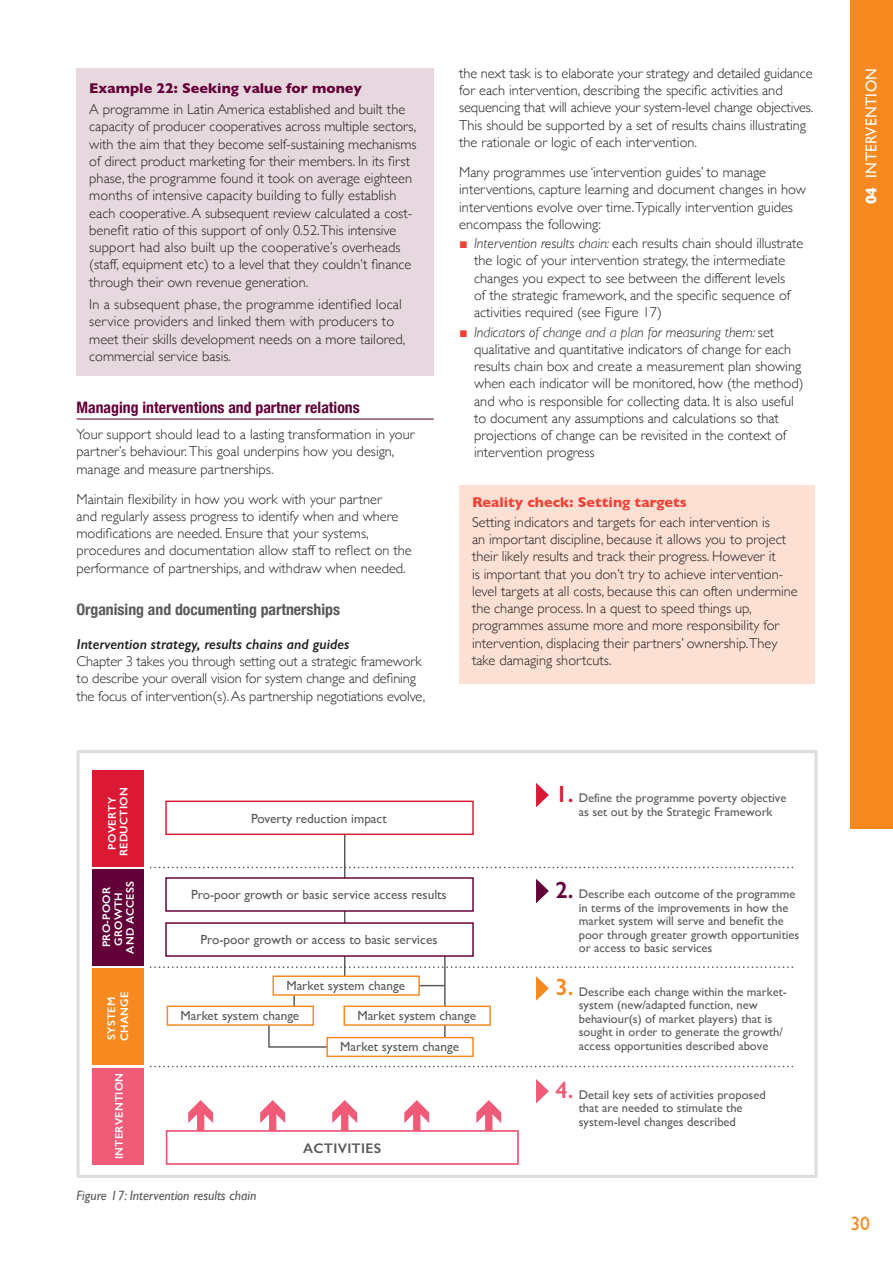
<style>
.page{position:relative;width:893px;height:1263px;background:#fff}
.page>*{position:absolute;margin:0;border:0;box-sizing:border-box;transform-origin:0 0}
.t1{font:600 23.55px "Gill Sans";color:#f05b78}
.t2{font:600 23.55px "Gill Sans";color:#f6891f}
.t3{font:600 23.55px "Gill Sans";color:#620037}
.t4{font:600 23.55px "Gill Sans";color:#db1935}
.t5{font:19.5px "Gill Sans";color:#f6891f}
.t6{font:700 condensed 15.75px "Helvetica Neue";color:#620037}
.t7{font:700 condensed 15.75px "Helvetica Neue";color:#58595b}
.t8{font:15.75px "Gill Sans";letter-spacing:.03em;color:#fff;scale:.95 1}
.t9{font:300 14.4px/17.2px "Gill Sans";color:#231f20}
.t10{font:italic 600 14.4px "Gill Sans";color:#231f20}
.t11{font:700 14.4px "Gill Sans";color:#620037}
.t12{font:700 14.4px "Gill Sans";color:#ef4338}
.t13{font:600 13.95px "Gill Sans";letter-spacing:.02em;color:#58595b}
.t14{font:italic 13.5px "Gill Sans";color:#58595b}
.t15{font:13.2px "Gill Sans";color:#58595b}
.t16{font:12.45px/13.5px "Gill Sans";color:#58595b}
.t17{font:600 10.95px/11.7px "Gill Sans";letter-spacing:.02em;color:#fff;text-align:center}
.s1{font-family:"Arial";font-weight:700;color:#ef4338}
.s2{font-style:italic}
.s3{font-weight:700}
</style>
<div class="page">
<div style="left:850px;top:0;width:43px;height:829px;background:#f6891f"></div>
<hr style="left:77px;top:418px;width:357px;height:2px;background:#620037">
<div style="left:77px;top:68px;width:357px;height:308px;background:#e7d8df"></div>
<svg style="left:536px;top:1079px;width:13px;height:24px"></svg>
<div style="left:93px;top:770px;width:51px;height:96px;background:#db1935"></div>
<div style="left:93px;top:869px;width:51px;height:96px;background:#620037"></div>
<div style="left:93px;top:969px;width:51px;height:96px;background:#f6891f"></div>
<div style="left:93px;top:1068px;width:51px;height:96px;background:#f05b78"></div>
<svg style="left:151px;top:867px;width:643px;height:1px"></svg>
<svg style="left:151px;top:1066px;width:643px;height:1px"></svg>
<div style="left:166px;top:1130px;width:353px;height:35px;border:2px solid #f05b78"></div>
<div style="left:197px;top:1108px;width:7px;height:23px;background:#f05b78"></div>
<svg style="left:188px;top:1100px;width:25px;height:23px"></svg>
<div style="left:269px;top:1108px;width:7px;height:23px;background:#f05b78"></div>
<svg style="left:260px;top:1100px;width:25px;height:23px"></svg>
<div style="left:341px;top:1108px;width:7px;height:23px;background:#f05b78"></div>
<svg style="left:332px;top:1100px;width:25px;height:23px"></svg>
<div style="left:413px;top:1108px;width:7px;height:23px;background:#f05b78"></div>
<svg style="left:404px;top:1100px;width:25px;height:23px"></svg>
<div style="left:485px;top:1108px;width:7px;height:23px;background:#f05b78"></div>
<svg style="left:476px;top:1100px;width:25px;height:23px"></svg>
<svg style="left:268px;top:1026px;width:61px;height:22px"></svg>
<svg style="left:444px;top:1026px;width:2px;height:11px"></svg>
<div style="left:326px;top:1037px;width:148px;height:20px;border:1px solid #f6891f"></div>
<div style="left:167px;top:1005px;width:147px;height:21px;border:1px solid #f6891f"></div>
<div style="left:344px;top:1005px;width:147px;height:21px;border:1px solid #f6891f"></div>
<hr style="left:344px;top:834px;width:1px;height:44px;background:#58595b">
<div style="left:165px;top:922px;width:309px;height:35px;border:1px solid #620037"></div>
<div style="left:165px;top:800px;width:309px;height:35px;border:1px solid #db1935"></div>
<svg style="left:151px;top:956px;width:643px;height:50px"></svg>
<svg style="left:536px;top:879px;width:13px;height:24px"></svg>
<svg style="left:536px;top:783px;width:13px;height:24px"></svg>
<div style="left:77px;top:750px;width:740px;height:428px;border:3px solid #dcddde"></div>
<div style="left:459px;top:485px;width:356px;height:198px;background:#fde0d4"></div>
<p class="t11" style="left:89px;top:82px;width:274px">Example 22: Seeking value for money</p>
<p class="t9" style="left:89px;top:102px;width:329px">A programme in Latin America established and built the capacity of producer cooperatives across multiple sectors, with the aim that they become self-sustaining mechanisms of direct product marketing for their members. In its first phase, the programme found it took on average eighteen months of intensive capacity building to fully establish each cooperative. A subsequent review calculated a cost&shy;benefit ratio of this support of only 0.52.This intensive support had also built up the cooperative’s overheads (staff, equipment etc) to a level that they couldn’t finance through their own revenue generation.</p>
<p class="t9" style="left:89px;top:295px;width:318px">In a subsequent phase, the programme identified local service providers and linked them with producers to meet their skills development needs on a more tailored, commercial service basis.</p>
<p class="t6" style="left:77px;top:402px;width:285px">Managing interventions and partner relations</p>
<p class="t9" style="left:77px;top:427px;width:340px">Your support should lead to a lasting transformation in your partner’s behaviour. This goal underpins how you design, manage and measure partnerships.</p>
<p class="t9" style="left:77px;top:490px;width:337px">Maintain flexibility in how you work with your partner<br>and regularly assess progress to identify when and where modifications are needed. Ensure that your systems, procedures and documentation allow staff to reflect on the performance of partnerships, and withdraw when needed.</p>
<p class="t7" style="left:77px;top:596px;width:265px">Organising and documenting partnerships</p>
<p class="t10" style="left:77px;top:635px;width:275px">Intervention strategy, results chains and guides</p>
<p class="t9" style="left:77px;top:654px;width:350px">Chapter 3 takes you through setting out a strategic framework to describe your overall vision for system change and defining the focus of intervention(s). As partnership negotiations evolve,</p>
<p class="t9" style="left:459px;top:66px;width:356px">the next task is to elaborate your strategy and detailed guidance for each intervention, describing the specific activities and sequencing that will achieve your system-level change objectives.<br>This should be supported by a set of results chains illustrating the rationale or logic of each intervention.</p>
<p class="t9" style="left:459px;top:165px;width:348px">Many programmes use ‘intervention guides’ to manage interventions, capture learning and document changes in how interventions evolve over time.Typically intervention guides encompass the following:</p>
<p class="t9" style="left:474px;top:236px;width:331px;text-indent:-15px"><span class="s1">■</span> <span class="s2">Intervention results chain:</span> each results chain should illustrate the logic of your intervention strategy, the intermediate changes you expect to see between the different levels<br>of the strategic framework, and the specific sequence of activities required (see Figure 17)</p>
<p class="t9" style="left:474px;top:324px;width:331px;text-indent:-15px"><span class="s1">■</span> <span class="s2">Indicators of change and a plan for measuring them:</span> set qualitative and quantitative indicators of change for each results chain box and create a measurement plan showing when each indicator will be monitored, how (the method) and who is responsible for collecting data. It is also useful to document any assumptions and calculations so that projections of change can be revisited in the context of intervention progress</p>
<p class="t12" style="left:472px;top:497px;width:216px">Reality check: Setting targets</p>
<p class="t9" style="left:472px;top:514px;width:327px">Setting indicators and targets for each intervention is<br>an important discipline, because it allows you to project their likely results and track their progress. However it<br>is important that you don’t try to achieve intervention&shy;level targets at all costs, because this can often undermine the change process. In a quest to speed things up, programmes assume more and more responsibility for intervention, displacing their partners’ ownership.They take damaging shortcuts.</p>
<p class="t17" style="left:107px;top:856px;width:70px;rotate:-90deg">POVERTY<br>REDUCTION</p>
<p class="t17" style="left:102px;top:953px;width:74px;rotate:-90deg">PRO-POOR<br>GROWTH<br>AND ACCESS</p>
<p class="t15" style="left:251px;top:813px;width:137px">Poverty reduction impact</p>
<p class="t15" style="left:191px;top:889px;width:257px">Pro-poor growth or basic service access results</p>
<p class="t15" style="left:200px;top:934px;width:239px">Pro-poor growth or access to basic services</p>
<h1 class="t4" style="left:555px;top:785px;width:20px">1.</h1>
<p class="t16" style="left:579px;top:792px;width:209px">Define the programme poverty objective as set out by the Strategic Framework</p>
<h1 class="t3" style="left:555px;top:881px;width:20px">2.</h1>
<p class="t16" style="left:579px;top:888px;width:222px">Describe each outcome of the programme in terms of the improvements in how the market system will serve and benefit the poor through greater growth opportunities or access to basic services</p>
<p class="t17" style="left:106px;top:1041px;width:51px;line-height:13.2px;text-align:left;rotate:-90deg">SYSTEM<br>CHANGE</p>
<p class="t17" style="left:114px;top:1159px;width:88px;rotate:-90deg">INTERVENTION</p>
<p class="t15" style="left:286px;top:980px;width:120px">Market system change</p>
<p class="t15" style="left:180px;top:1010px;width:120px">Market system change</p>
<p class="t15" style="left:357px;top:1010px;width:120px">Market system change</p>
<p class="t15" style="left:340px;top:1041px;width:120px">Market system change</p>
<p class="t13" style="left:303px;top:1144px;width:80px">ACTIVITIES</p>
<p class="t14" style="left:77px;top:1190px;width:181px">Figure 17: Intervention results chain</p>
<h1 class="t2" style="left:555px;top:979px;width:20px">3.</h1>
<p class="t16" style="left:579px;top:986px;width:210px">Describe each change within the market&shy;system (new/adapted function, new behaviour(s) of market players) that is sought in order to generate the growth/ access opportunities described above</p>
<h1 class="t1" style="left:555px;top:1082px;width:20px">4.</h1>
<p class="t16" style="left:579px;top:1088px;width:188px">Detail key sets of activities proposed that are needed to stimulate the system-level changes described</p>
<p class="t8" style="left:862px;top:204px;width:145px;rotate:-90deg"><span class="s3">04</span> INTERVENTION</p>
<h2 class="t5" style="left:850px;top:1211px;width:21px">30</h2>
</div>
